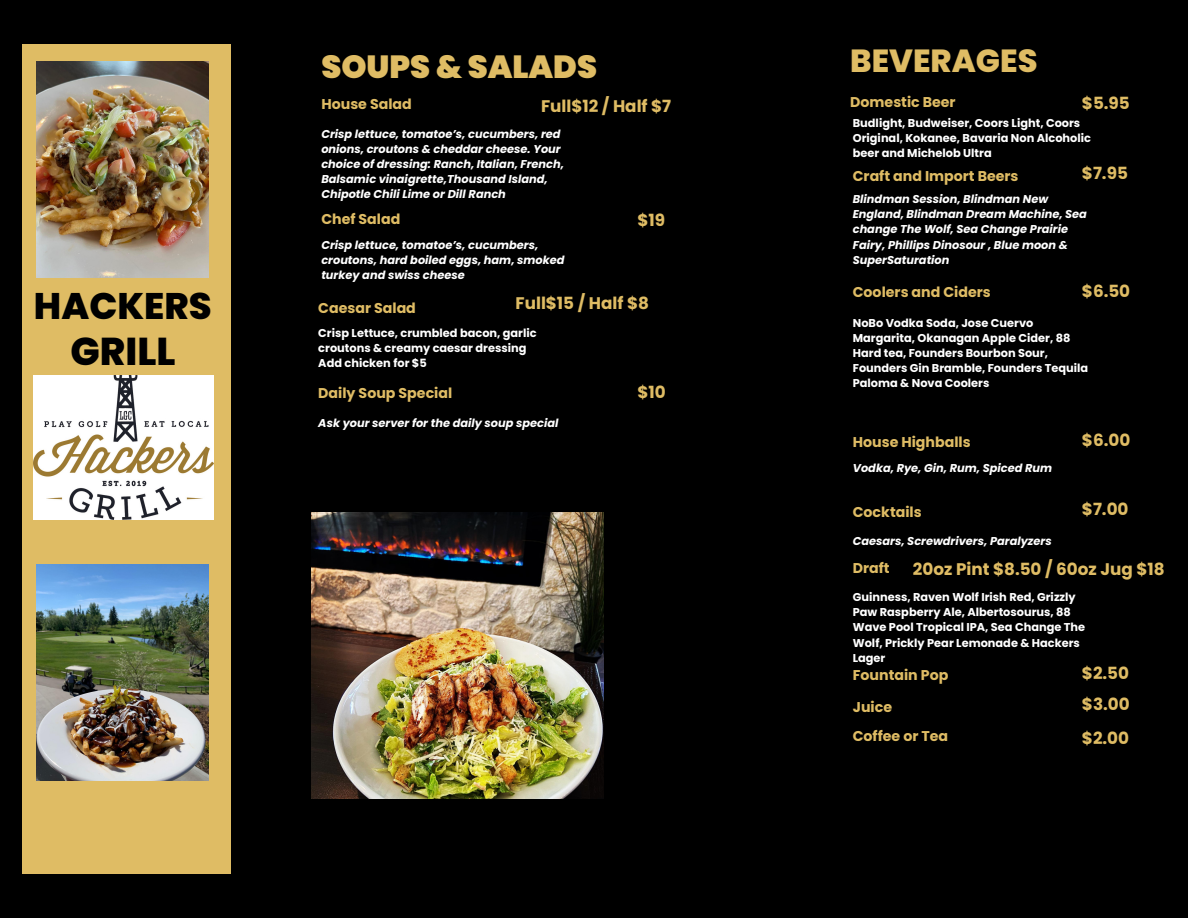
<style>
.page{position:relative;width:1188px;height:918px;background:#000}
.page>*{position:absolute;margin:0;border:0;box-sizing:border-box;transform-origin:0 0}
.t1{font:800 38.85px "Poppins";color:#000}
.t2{font:800 36.9px "Poppins";color:#000}
.t3{font:900 31.95px "Poppins";color:#dfbc64}
.t4{font:800 31.95px "Poppins";color:#dfbc64}
.t5{font:700 16.8px "Poppins";color:#dfbc64}
.t6{font:700 14.25px "Poppins";color:#dfbc64}
.t7{font:italic 700 11.4px/15.1px "Poppins";color:#fff}
.t8{font:700 11.4px/15.1px "Poppins";color:#fff}
</style>
<div class="page">
<div style="left:22px;top:44px;width:209px;height:830px;background:#dfbc64"></div>
<img style="left:33px;top:376px;width:180px;height:144px">
<img style="left:37px;top:61px;width:172px;height:216px">
<img style="left:37px;top:564px;width:172px;height:216px">
<img style="left:312px;top:513px;width:291px;height:286px">
<p class="t2" style="left:34px;top:280px;width:179px">HACKERS</p>
<h2 class="t1" style="left:70px;top:324px;width:107px">GRILL</h2>
<h4 class="t3" style="left:321px;top:44px;width:277px">SOUPS &amp; SALADS</h4>
<h3 class="t6" style="left:321px;top:94px;width:92px">House Salad</h3>
<p class="t7" style="left:321px;top:126px;width:241px">Crisp lettuce, tomatoe’s, cucumbers, red</p>
<p class="t7" style="left:321px;top:141px;width:244px">onions, croutons &amp; cheddar cheese. Your choice of dressing: Ranch, Italian, French, Balsamic vinaigrette,Thousand Island, Chipotle Chili Lime or Dill Ranch</p>
<h4 class="t5" style="left:541px;top:95px;width:132px">Full$12 / Half $7</h4>
<h3 class="t6" style="left:321px;top:209px;width:81px">Chef Salad</h3>
<p class="t7" style="left:321px;top:237px;width:245px">Crisp lettuce, tomatoe’s, cucumbers, croutons, hard boiled eggs, ham, smoked turkey and swiss cheese</p>
<h4 class="t5" style="left:637px;top:208px;width:29px">$19</h4>
<h4 class="t5" style="left:516px;top:291px;width:135px">Full$15 / Half $8</h4>
<h3 class="t6" style="left:318px;top:298px;width:99px">Caesar Salad</h3>
<p class="t8" style="left:318px;top:325px;width:220px">Crisp Lettuce, crumbled bacon, garlic croutons &amp; creamy caesar dressing</p>
<p class="t8" style="left:318px;top:355px;width:110px">Add chicken for $5</p>
<h3 class="t6" style="left:318px;top:383px;width:135px">Daily Soup Special</h3>
<p class="t7" style="left:318px;top:415px;width:242px">Ask your server for the daily soup special</p>
<p class="t5" style="left:637px;top:380px;width:30px">$10</p>
<h2 class="t4" style="left:850px;top:38px;width:189px">BEVERAGES</h2>
<h4 class="t6" style="left:850px;top:92px;width:107px">Domestic Beer</h4>
<h3 class="t5" style="left:1082px;top:91px;width:49px">$5.95</h3>
<p class="t8" style="left:853px;top:115px;width:240px">Budlight, Budweiser, Coors Light, Coors<br>Original, Kokanee, Bavaria Non Alcoholic beer and Michelob Ultra</p>
<h3 class="t5" style="left:1082px;top:162px;width:47px">$7.95</h3>
<p class="t7" style="left:853px;top:192px;width:236px">Blindman Session, Blindman New<br>England, Blindman Dream Machine, Sea change The Wolf, Sea Change Prairie<br>Fairy, Phillips Dinosour , Blue moon &amp;<br>SuperSaturation</p>
<h4 class="t6" style="left:853px;top:166px;width:167px">Craft and Import Beers</h4>
<h3 class="t5" style="left:1082px;top:279px;width:50px">$6.50</h3>
<p class="t8" style="left:853px;top:315px;width:237px">NoBo Vodka Soda, Jose Cuervo<br>Margarita, Okanagan Apple Cider, 88<br>Hard tea, Founders Bourbon Sour,<br>Founders Gin Bramble, Founders Tequila<br>Paloma &amp; Nova Coolers</p>
<h4 class="t6" style="left:853px;top:282px;width:139px">Coolers and Ciders</h4>
<h4 class="t6" style="left:853px;top:432px;width:119px">House Highballs</h4>
<h3 class="t5" style="left:1082px;top:429px;width:50px">$6.00</h3>
<p class="t7" style="left:853px;top:461px;width:201px">Vodka, Rye, Gin, Rum, Spiced Rum</p>
<h4 class="t6" style="left:853px;top:502px;width:70px">Cocktails</h4>
<h3 class="t5" style="left:1082px;top:497px;width:48px">$7.00</h3>
<p class="t7" style="left:853px;top:534px;width:201px">Caesars, Screwdrivers, Paralyzers</p>
<h3 class="t6" style="left:853px;top:558px;width:38px">Draft</h3>
<h4 class="t5" style="left:913px;top:557px;width:253px">20oz Pint $8.50 / 60oz Jug $18</h4>
<p class="t8" style="left:853px;top:590px;width:234px">Guinness, Raven Wolf Irish Red, Grizzly<br>Paw Raspberry Ale, Albertosourus, 88<br>Wave Pool Tropical IPA, Sea Change The<br>Wolf, Prickly Pear Lemonade &amp; Hackers<br>Lager</p>
<h3 class="t6" style="left:853px;top:665px;width:97px">Fountain Pop</h3>
<h4 class="t5" style="left:1082px;top:661px;width:49px">$2.50</h4>
<h4 class="t6" style="left:853px;top:697px;width:41px">Juice</h4>
<h3 class="t5" style="left:1082px;top:693px;width:49px">$3.00</h3>
<h4 class="t6" style="left:853px;top:726px;width:97px">Coffee or Tea</h4>
<h3 class="t5" style="left:1082px;top:726px;width:49px">$2.00</h3>
</div>
